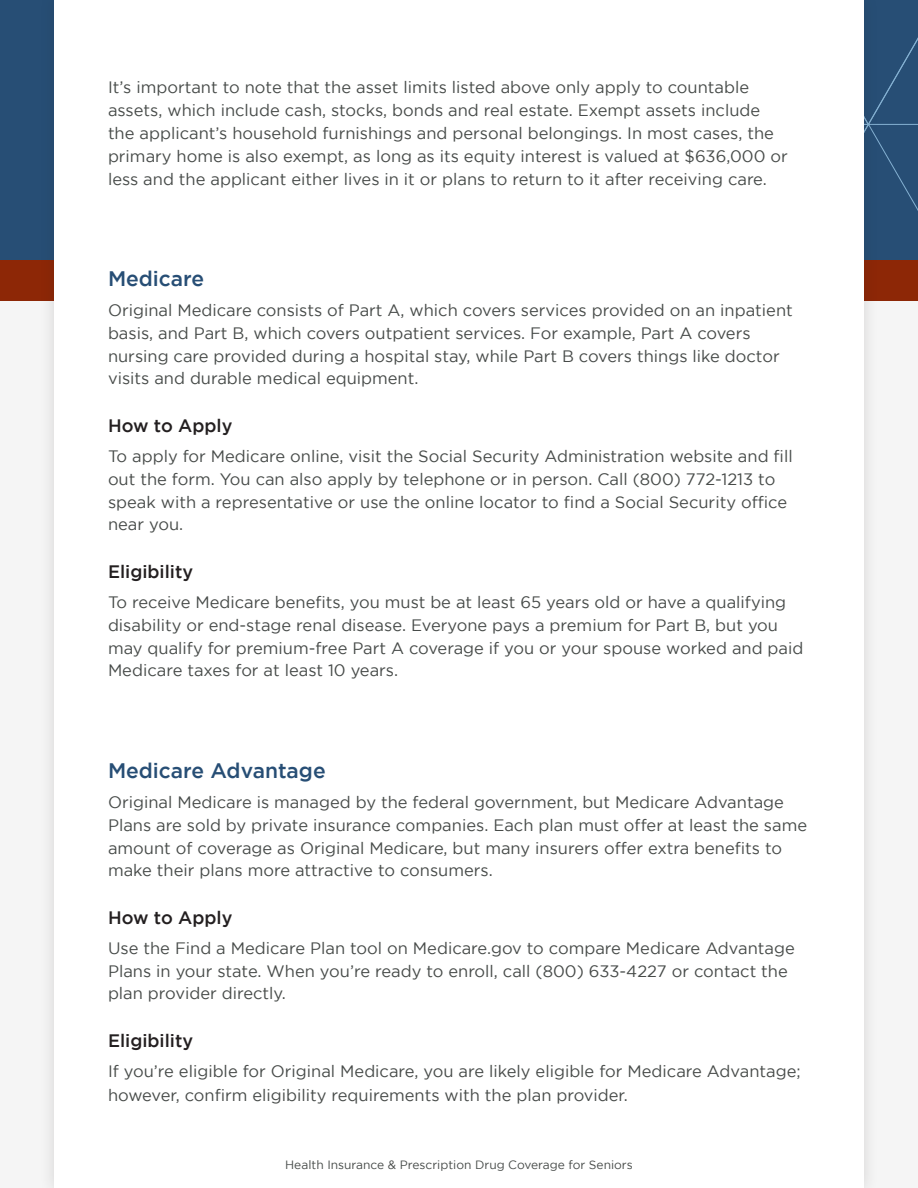
<style>
.page{position:relative;width:918px;height:1188px;background:#f5f5f5}
.page>*{position:absolute;margin:0;border:0;box-sizing:border-box;transform-origin:0 0}
.t1{font:500 21px "Gotham";color:#274e75}
.t2{font:500 18px "Gotham";color:#231f20}
.t3{font:16.5px/22.8px "Gotham";color:#474b49}
.t4{font:12px "Gotham";color:#474b49}
</style>
<div class="page">
<div style="left:0;top:0;width:918px;height:280px;background:#274e75"></div>
<div style="left:0;top:260px;width:918px;height:41px;background:#8d2706"></div>
<div style="left:39px;top:0;width:841px;height:1188px;background:#231f20;opacity:.15"></div>
<div style="left:54px;top:0;width:810px;height:1188px;background:#fff"></div>
<p class="t3" style="left:108px;top:76px;width:681px">It’s important to note that the asset limits listed above only apply to countable assets, which include cash, stocks, bonds and real estate. Exempt assets include the applicant’s household furnishings and personal belongings. In most cases, the primary home is also exempt, as long as its equity interest is valued at $636,000 or less and the applicant either lives in it or plans to return to it after receiving care.</p>
<p class="t1" style="left:108px;top:267px;width:98px">Medicare</p>
<p class="t3" style="left:108px;top:298px;width:686px">Original Medicare consists of Part A, which covers services provided on an inpatient basis, and Part B, which covers outpatient services. For example, Part A covers nursing care provided during a hospital stay, while Part B covers things like doctor visits and durable medical equipment.</p>
<p class="t2" style="left:108px;top:416px;width:126px">How to Apply</p>
<p class="t3" style="left:108px;top:444px;width:686px">To apply for Medicare online, visit the Social Security Administration website and fill out the form. You can also apply by telephone or in person. Call (800) 772-1213 to speak with a representative or use the online locator to find a Social Security office near you.</p>
<p class="t2" style="left:108px;top:562px;width:87px">Eligibility</p>
<p class="t3" style="left:108px;top:590px;width:697px">To receive Medicare benefits, you must be at least 65 years old or have a qualifying disability or end-stage renal disease. Everyone pays a premium for Part B, but you may qualify for premium-free Part A coverage if you or your spouse worked and paid Medicare taxes for at least 10 years.</p>
<p class="t1" style="left:108px;top:759px;width:219px">Medicare Advantage</p>
<p class="t3" style="left:108px;top:790px;width:701px">Original Medicare is managed by the federal government, but Medicare Advantage Plans are sold by private insurance companies. Each plan must offer at least the same amount of coverage as Original Medicare, but many insurers offer extra benefits to make their plans more attractive to consumers.</p>
<p class="t2" style="left:108px;top:908px;width:126px">How to Apply</p>
<p class="t3" style="left:108px;top:936px;width:688px">Use the Find a Medicare Plan tool on Medicare.gov to compare Medicare Advantage<br>Plans in your state. When you’re ready to enroll, call (800) 633-4227 or contact the plan provider directly.</p>
<p class="t2" style="left:108px;top:1031px;width:87px">Eligibility</p>
<p class="t3" style="left:108px;top:1059px;width:694px;line-height:24px">If you’re eligible for Original Medicare, you are likely eligible for Medicare Advantage; however, confirm eligibility requirements with the plan provider.</p>
<p class="t4" style="left:285px;top:1158px;width:349px">Health Insurance &amp; Prescription Drug Coverage for Seniors</p>
</div>
